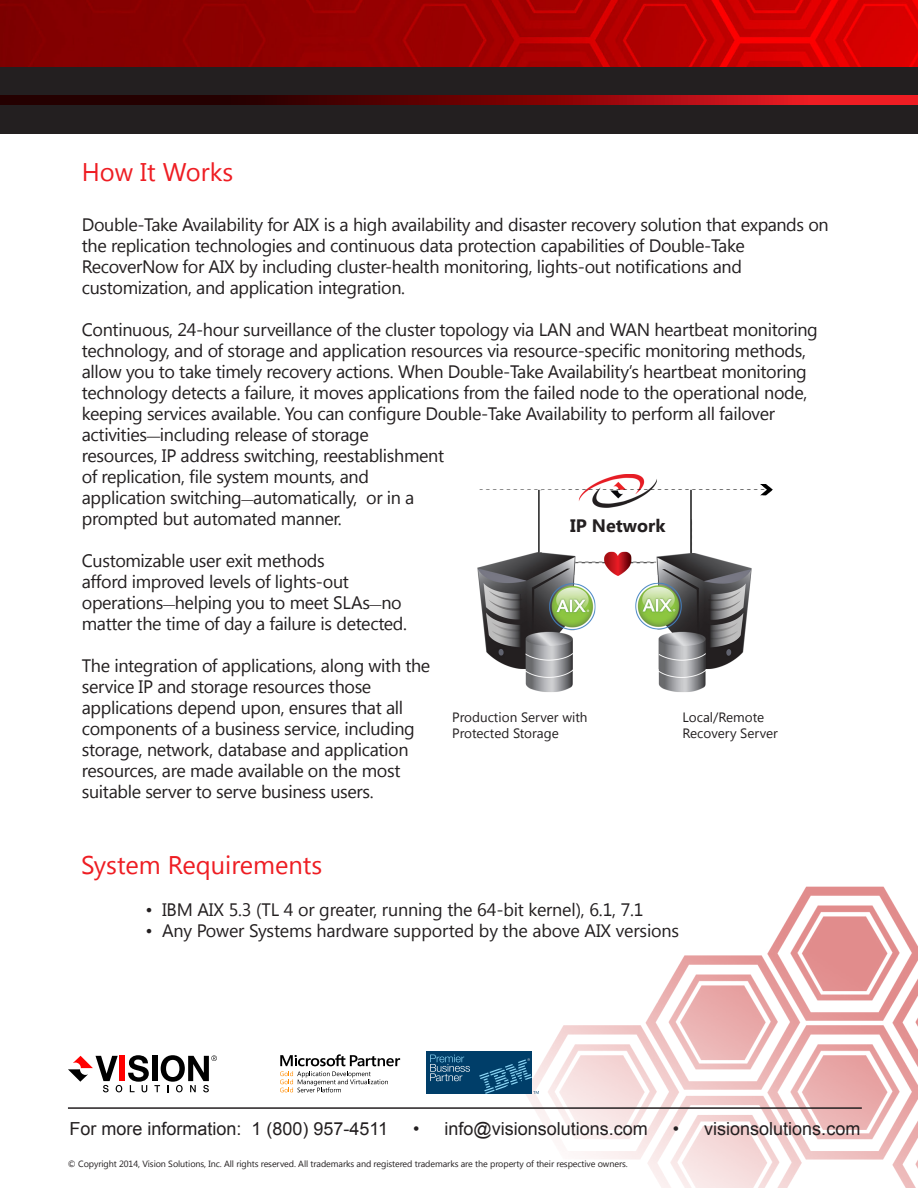
<style>
.page{position:relative;width:918px;height:1188px;background:#fff}
.page>*{position:absolute;margin:0;border:0;box-sizing:border-box;transform-origin:0 0}
.paragraph_headings{font:25.5px "Segoe UI";color:#ee1d23}
.paragraph_headings-2{font:18px/21px "Segoe UI";letter-spacing:-.02em;color:#231f20}
.t1{font:18px "Arial";color:#231f20}
.t2{font:700 18px "Segoe UI";color:#231f20}
.t3{font:13.5px/16.2px "Segoe UI";color:#231f20}
.t4{font:9px "Segoe UI";letter-spacing:-.01em;color:#231f20}
.s1{font-size:13.5px}
.s2{font-size:12px}
</style>
<div class="page">
<img style="left:504px;top:886px;width:414px;height:302px">
<img style="left:0;top:0;width:918px;height:67px">
<div style="left:0;top:67px;width:918px;height:66px;background:#231f20"></div>
<svg style="left:0;top:96px;width:918px;height:9px;background:#760709"></svg>
<div style="left:120px;top:1056px;width:5px;height:25px;background:#f00"></div>
<svg style="left:128px;top:1055px;width:89px;height:37px"></svg>
<svg style="left:68px;top:1056px;width:54px;height:36px"></svg>
<hr style="left:68px;top:1107px;width:794px;height:2px;background:#231f20">
<div style="left:426px;top:1052px;width:106px;height:42px;background:#003e69"></div>
<svg style="left:430px;top:1055px;width:40px;height:26px"></svg>
<svg style="left:479px;top:1058px;width:60px;height:36px"></svg>
<img style="left:477px;top:475px;width:296px;height:217px">
<svg style="left:280px;top:1054px;width:120px;height:38px"></svg>
<p class="paragraph_headings" style="left:82px;top:154px;width:153px">How It Works</p>
<p class="paragraph_headings-2" style="left:82px;top:214px;width:748px">Double‐Take Availability for AIX is a high availability and disaster recovery solution that expands on the replication technologies and continuous data protection capabilities of Double-‐Take RecoverNow for AIX by including cluster‐health monitoring, lights‐out notifications and customization, and application integration.</p>
<p class="paragraph_headings-2" style="left:82px;top:319px;width:738px">Continuous, 24‐hour surveillance of the cluster topology via LAN and WAN heartbeat monitoring technology, and of storage and application resources via resource-‐specific monitoring methods, allow you to take timely recovery actions. When Double-‐Take Availability’s heartbeat monitoring technology detects a failure, it moves applications from the failed node to the operational node, keeping services available. You can configure Double‐Take Availability to perform all failover activities<span class="s1">—</span>including release of storage<br>resources, IP address switching, reestablishment<br>of replication, file system mounts, and<br>application switching<span class="s2">—</span>automatically, or in a<br>prompted but automated manner.</p>
<p class="paragraph_headings-2" style="left:82px;top:550px;width:327px">Customizable user exit methods<br>afford improved levels of lights‐out operations<span class="s2">—</span>helping you to meet SLAs<span class="s2">—</span>no matter the time of day a failure is detected.</p>
<p class="paragraph_headings-2" style="left:82px;top:655px;width:350px">The integration of applications, along with the service IP and storage resources those applications depend upon, ensures that all components of a business service, including storage, network, database and application resources, are made available on the most suitable server to serve business users.</p>
<p class="t2" style="left:570px;top:512px;width:97px">IP Network</p>
<p class="t3" style="left:452px;top:709px;width:137px">Production Server with<br>Protected Storage</p>
<p class="t3" style="left:682px;top:709px;width:83px">Local/Remote</p>
<p class="t3" style="left:682px;top:725px;width:97px">Recovery Server</p>
<p class="paragraph_headings" style="left:81px;top:847px;width:243px">System Requirements</p>
<p class="paragraph_headings-2" style="left:146px;top:898px;width:500px">• IBM AIX 5.3 (TL 4 or greater, running the 64‐bit kernel), 6.1, 7.1</p>
<p class="paragraph_headings-2" style="left:146px;top:919px;width:535px">• Any Power Systems hardware supported by the above AIX versions</p>
<p class="t1" style="left:69px;top:1117px;width:320px">For more information: 1 (800) 957-4511</p>
<p class="t1" style="left:413px;top:1117px;width:236px">• info@visionsolutions.com</p>
<p class="t1" style="left:673px;top:1117px;width:189px">• visionsolutions.com</p>
<p class="t4" style="left:68px;top:1157px;width:561px">© Copyright 2014, Vision Solutions, Inc. All rights reserved. All trademarks and registered trademarks are the property of their respective owners.</p>
</div>
